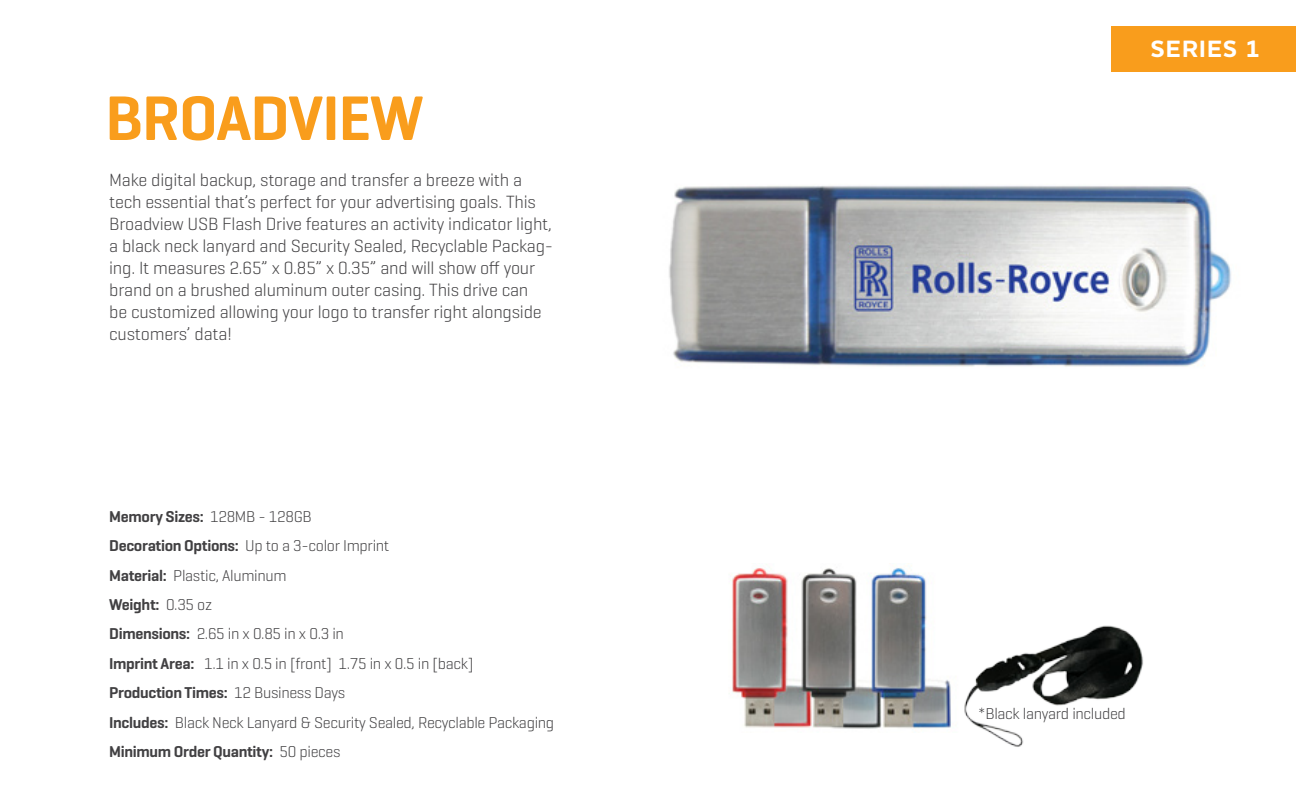
<style>
.page{position:relative;width:1296px;height:792px;background:#fff}
.page>*{position:absolute;margin:0;border:0;box-sizing:border-box;transform-origin:0 0}
.t1{font:600 64px "Geogrotesque";letter-spacing:-.02em;color:#f99d1c}
.t2{font:700 24px "Houschka Pro";letter-spacing:.05em;color:#fff}
.t3{font:300 18px/22px "Geogrotesque";letter-spacing:-.01em;color:#414042}
.t4{font:300 16px/29.4px "Geogrotesque";letter-spacing:-.02em;color:#414042}
.s1{font-weight:600}
</style>
<div class="page">
<img style="left:669px;top:185px;width:562px;height:182px">
<img style="left:731px;top:567px;width:220px;height:162px">
<div style="left:1112px;top:27px;width:184px;height:45px;background:#f99d1c"></div>
<img style="left:964px;top:625px;width:179px;height:122px">
<h1 class="t1" style="left:105px;top:78px;width:320px">BROADVIEW</h1>
<p class="t3" style="left:109px;top:168px;width:446px">Make digital backup, storage and transfer a breeze with a tech essential that’s perfect for your advertising goals. This Broadview USB Flash Drive features an activity indicator light, a black neck lanyard and Security Sealed, Recyclable Packag&shy;ing. It measures 2.65” x 0.85” x 0.35” and will show off your brand on a brushed aluminum outer casing. This drive can<br>be customized allowing your logo to transfer right alongside customers’ data!</p>
<p class="t4" style="left:109px;top:501px;width:447px"><span class="s1">Memory Sizes:</span> 128MB - 128GB<br><span class="s1">Decoration Options:</span> Up to a 3-color Imprint<br><span class="s1">Material:</span> Plastic, Aluminum<br><span class="s1">Weight:</span> 0.35 oz<br><span class="s1">Dimensions:</span> 2.65 in x 0.85 in x 0.3 in<br><span class="s1">Imprint Area:</span> 1.1 in x 0.5 in [front] 1.75 in x 0.5 in [back]<br><span class="s1">Production Times:</span> 12 Business Days<br><span class="s1">Includes:</span> Black Neck Lanyard &amp; Security Sealed, Recyclable Packaging <span class="s1">Minimum Order Quantity:</span> 50 pieces</p>
<h2 class="t2" style="left:1151px;top:33px;width:111px">SERIES 1</h2>
<p class="t4" style="left:978px;top:699px;width:150px">*Black lanyard included</p>
</div>
